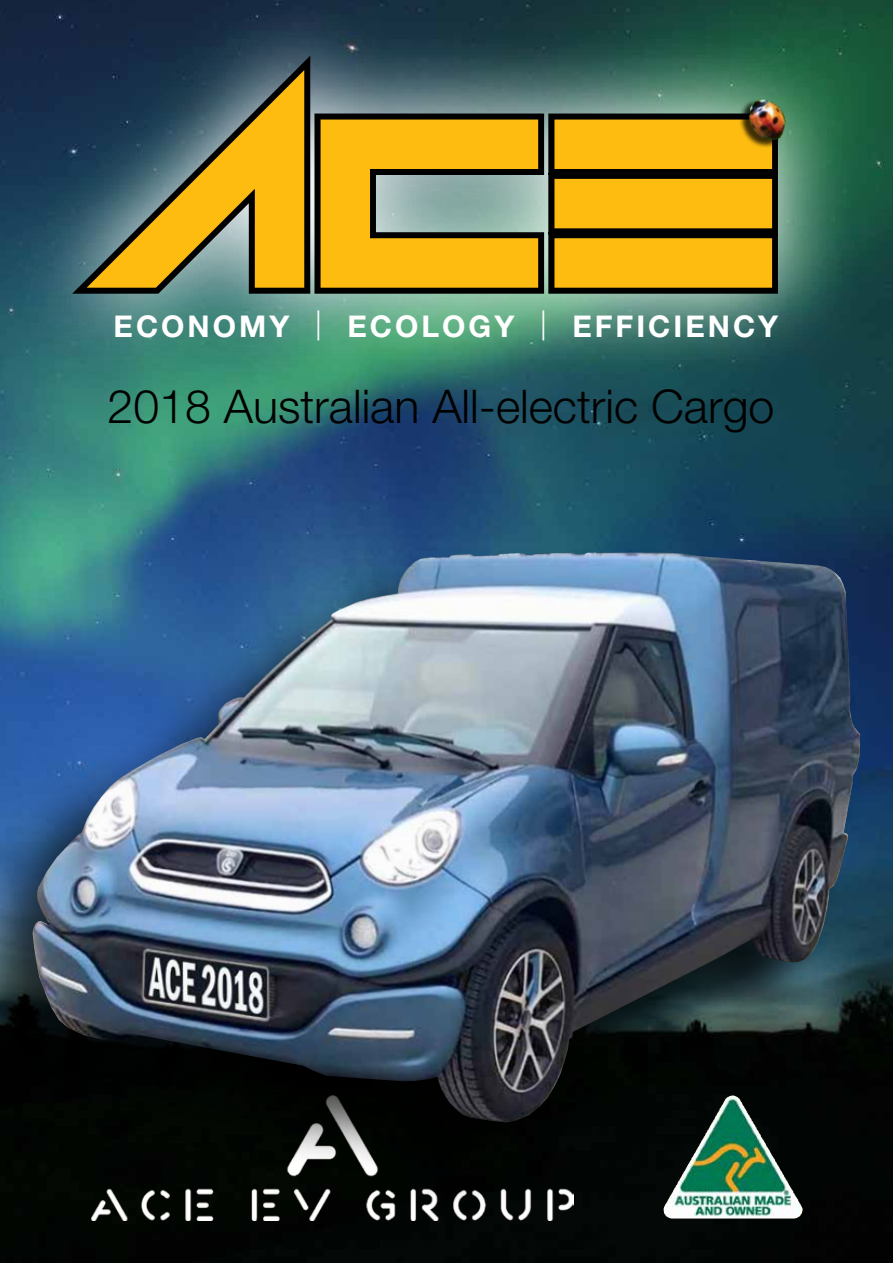
<style>
.page{position:relative;width:893px;height:1263px;background:#fff}
.page>*{position:absolute;margin:0;border:0;box-sizing:border-box;transform-origin:0 0}
.t1{font:316.5px "Fought Knight";color:#febc11}
.t2{font:300 46.5px "Helvetica Neue LT Std";color:#000}
.t3{font:700 30px "Helvetica Neue LT Std";letter-spacing:.1em;color:#fff}
.s1{font-weight:300}
</style>
<div class="page">
<img style="left:0;top:0;width:893px;height:1263px">
<svg style="left:7px;top:0;width:850px;height:373px;background:#32645e"></svg>
<svg style="left:58px;top:41px;width:258px;height:264px;background:#4d646f"></svg>
<svg style="left:308px;top:108px;width:234px;height:192px;background:#778985"></svg>
<svg style="left:542px;top:108px;width:242px;height:192px;background:#77837e"></svg>
<div style="left:739px;top:99px;width:45px;height:49px;background:#000;opacity:.75"></div>
<img style="left:749px;top:99px;width:17px;height:40px">
<img style="left:92px;top:1211px;width:481px;height:10px">
<div style="left:0;top:547px;width:864px;height:664px;background:#000;opacity:.75"></div>
<img style="left:419px;top:553px;width:217px;height:7px">
<h1 class="t1" style="left:87px;top:21px;width:697px">Ace</h1>
<p class="t3" style="left:114px;top:307px;width:666px">ECONOMY <span class="s1">|</span> ECOLOGY <span class="s1">|</span> EFFICIENCY</p>
<p class="t2" style="left:108px;top:378px;width:668px">2018 Australian All-electric Cargo</p>
</div>
